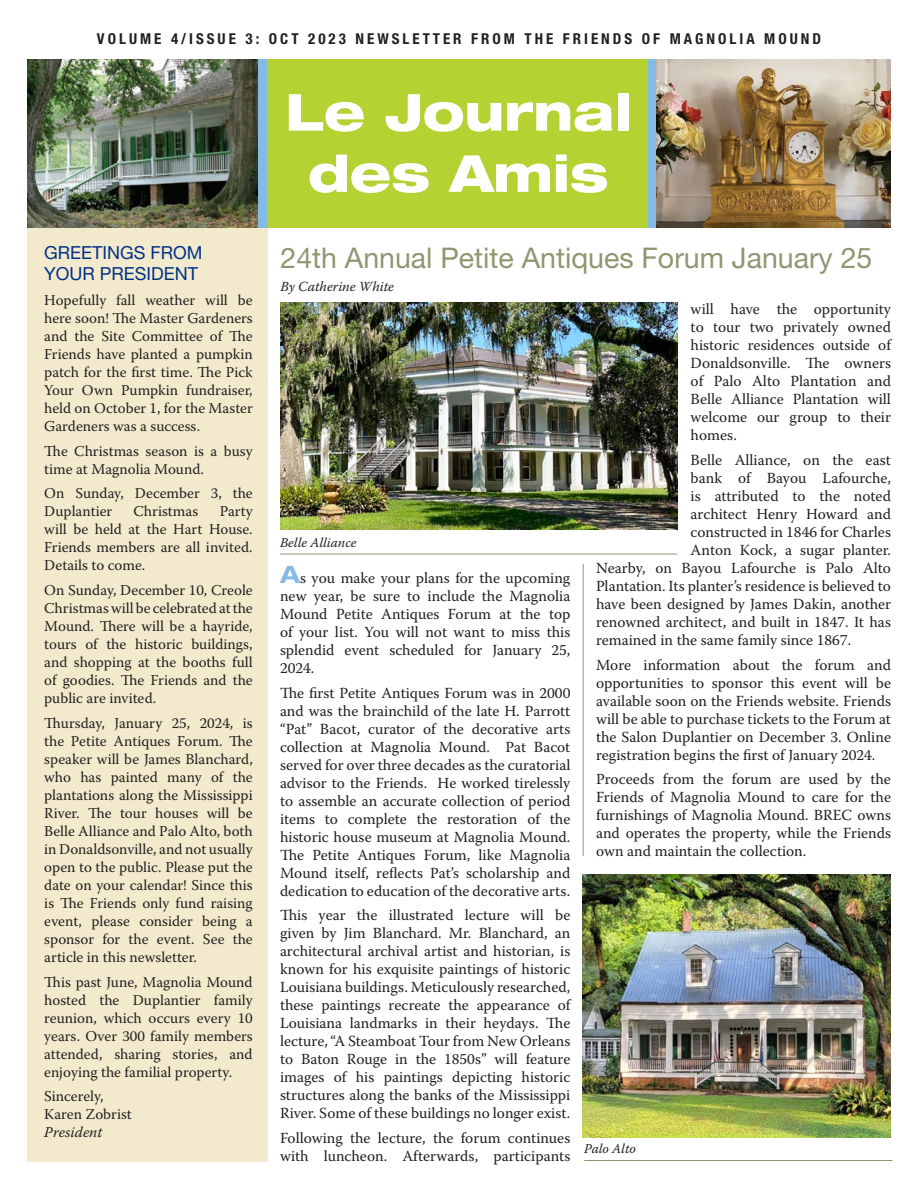
<style>
.page{position:relative;width:918px;height:1188px;background:#fff}
.page>*{position:absolute;margin:0;border:0;box-sizing:border-box;transform-origin:0 0}
.t1{font:800 expanded 51px "Helvetica Neue LT Std";color:#fff}
.Helneu_large_green_heads{font:28.5px "Helvetica Neue LT Std";color:#8c9870}
.helneu_small_blue_heads{font:18px/21.6px "Helvetica Neue LT Std";color:#003186}
.warnockpro_10_25_pt_body{font:15.3px/18px "Warnock Pro";color:#231f20;text-align:justify}
.warnockpro_10_25_pt_body-2{font:15px/18px "Warnock Pro";color:#231f20;text-align:justify}
.t2{font:700 condensed 15px "Helvetica Neue LT Std";letter-spacing:.2em;color:#231f20}
.warnockpro_10_25_pt_body-3{font:italic 15px "Warnock Pro";color:#231f20}
.donor_names{font:italic 13.8px "Warnock Pro";color:#231f20}
.warnockpro_italic_captions{font:italic 13.5px "Warnock Pro";color:#231f20}
.s1{font-family:"Helvetica Neue LT Std";font-weight:700;font-stretch:expanded;font-size:24px;color:#85bae4}
</style>
<div class="page">
<div style="left:27px;top:215px;width:240px;height:947px;background:#f3eacd"></div>
<div style="left:27px;top:59px;width:864px;height:169px;background:#85bae4"></div>
<div style="left:267px;top:59px;width:380px;height:169px;background:#b4d333"></div>
<img style="left:657px;top:59px;width:233px;height:169px">
<img style="left:27px;top:59px;width:231px;height:169px">
<hr style="left:583px;top:564px;width:1px;height:292px;background:#8c9870">
<img style="left:280px;top:303px;width:397px;height:226px">
<img style="left:583px;top:874px;width:308px;height:263px">
<hr style="left:280px;top:554px;width:397px;height:1px;background:#8c9870">
<hr style="left:584px;top:1160px;width:309px;height:1px;background:#8c9870">
<p class="t2" style="left:97px;top:30px;width:726px">VOLUME 4/ISSUE 3: OCT 2023 NEWSLETTER FROM THE FRIENDS OF MAGNOLIA MOUND</p>
<p class="helneu_small_blue_heads" style="left:44px;top:241px;width:160px">GREETINGS FROM<br>YOUR PRESIDENT</p>
<p class="warnockpro_10_25_pt_body-2" style="left:44px;top:291px;width:210px">Hopefully fall weather will be here soon! The Master Gardeners and the Site Committee of The Friends have planted a pumpkin patch for the first time. The Pick Your Own Pumpkin fundraiser, held on October 1, for the Master Gardeners was a success.</p>
<p class="warnockpro_10_25_pt_body-2" style="left:44px;top:442px;width:210px">The Christmas season is a busy time at Magnolia Mound.</p>
<p class="warnockpro_10_25_pt_body-2" style="left:44px;top:484px;width:210px">On Sunday, December 3, the<br>Duplantier</p>
<p class="warnockpro_10_25_pt_body-2" style="left:134px;top:502px;width:66px">Christmas</p>
<p class="warnockpro_10_25_pt_body-2" style="left:44px;top:502px;width:210px;text-indent:175px">Party will be held at the Hart House.<br>Friends members are all invited.<br>Details to come.</p>
<p class="warnockpro_10_25_pt_body-2" style="left:44px;top:581px;width:210px">On Sunday, December 10, Creole Christmas will be celebrated at the Mound. There will be a hayride, tours of the historic buildings, and shopping at the booths full of goodies. The Friends and the public are invited.</p>
<p class="warnockpro_10_25_pt_body-2" style="left:44px;top:714px;width:210px">Thursday, January 25, 2024, is the Petite Antiques Forum. The speaker will be James Blanchard, who has painted many of the plantations along the Mississippi River. The tour houses will be Belle Alliance and Palo Alto, both in Donaldsonville, and not usually open to the public. Please put the date on your calendar! Since this is The Friends only fund raising event, please consider being a sponsor for the event. See the article in this newsletter.</p>
<p class="warnockpro_10_25_pt_body-2" style="left:44px;top:973px;width:210px">This past June, Magnolia Mound hosted the Duplantier family reunion, which occurs every 10 years. Over 300 family members attended, sharing stories, and enjoying the familial property.</p>
<p class="warnockpro_10_25_pt_body-2" style="left:44px;top:1087px;width:61px">Sincerely,</p>
<p class="warnockpro_10_25_pt_body-2" style="left:44px;top:1105px;width:89px">Karen Zobrist</p>
<p class="warnockpro_10_25_pt_body-3" style="left:44px;top:1124px;width:60px">President</p>
<p class="t1" style="left:285px;top:80px;width:348px">Le Journal</p>
<p class="t1" style="left:308px;top:141px;width:302px">des Amis</p>
<p class="Helneu_large_green_heads" style="left:280px;top:241px;width:593px">24th Annual Petite Antiques Forum January 25</p>
<p class="donor_names" style="left:280px;top:278px;width:115px">By Catherine White</p>
<p class="warnockpro_10_25_pt_body" style="left:691px;top:300px;width:202px">will have the opportunity to tour two privately owned historic residences outside of Donaldsonville. The owners of Palo Alto Plantation and Belle Alliance Plantation will welcome our group to their homes.</p>
<p class="warnockpro_10_25_pt_body" style="left:691px;top:451px;width:202px">Belle Alliance, on the east</p>
<p class="warnockpro_10_25_pt_body" style="left:691px;top:469px;width:202px">bank of Bayou Lafourche,</p>
<p class="warnockpro_10_25_pt_body" style="left:691px;top:487px;width:202px">is attributed to the noted</p>
<p class="warnockpro_10_25_pt_body" style="left:691px;top:505px;width:202px">architect Henry Howard and</p>
<p class="warnockpro_10_25_pt_body" style="left:691px;top:523px;width:202px">constructed in 1846 for Charles</p>
<p class="warnockpro_10_25_pt_body" style="left:691px;top:541px;width:202px">Anton Kock, a sugar planter.</p>
<p class="warnockpro_10_25_pt_body" style="left:596px;top:559px;width:296px">Nearby, on Bayou Lafourche is Palo Alto</p>
<p class="warnockpro_10_25_pt_body" style="left:596px;top:577px;width:296px">Plantation. Its planter’s residence is believed to</p>
<p class="warnockpro_10_25_pt_body" style="left:596px;top:595px;width:296px">have been designed by James Dakin, another</p>
<p class="warnockpro_10_25_pt_body" style="left:596px;top:613px;width:296px">renowned architect, and built in 1847. It has</p>
<p class="warnockpro_10_25_pt_body" style="left:596px;top:631px;width:257px">remained in the same family since 1867.</p>
<p class="warnockpro_10_25_pt_body" style="left:596px;top:655px;width:296px">More information about the forum and opportunities to sponsor this event will be available soon on the Friends website. Friends will be able to purchase tickets to the Forum at the Salon Duplantier on December 3. Online registration begins the first of January 2024.</p>
<p class="warnockpro_10_25_pt_body" style="left:596px;top:770px;width:296px">Proceeds from the forum are used by the Friends of Magnolia Mound to care for the furnishings of Magnolia Mound. BREC owns and operates the property, while the Friends own and maintain the collection.</p>
<p class="warnockpro_italic_captions" style="left:280px;top:534px;width:78px">Belle Alliance</p>
<p class="warnockpro_10_25_pt_body" style="left:280px;top:568px;width:292px"><span class="s1">A</span>s you make your plans for the upcoming new year, be sure to include the Magnolia Mound Petite Antiques Forum at the top of your list. You will not want to miss this splendid event scheduled for January 25, 2024.</p>
<p class="warnockpro_10_25_pt_body" style="left:280px;top:683px;width:292px">The first Petite Antiques Forum was in 2000 and was the brainchild of the late H. Parrott “Pat” Bacot, curator of the decorative arts collection at Magnolia Mound. Pat Bacot served for over three decades as the curatorial advisor to the Friends. He worked tirelessly to assemble an accurate collection of period items to complete the restoration of the historic house museum at Magnolia Mound.<br>The Petite Antiques Forum, like Magnolia Mound itself, reflects Pat’s scholarship and dedication to education of the decorative arts.</p>
<p class="warnockpro_10_25_pt_body" style="left:280px;top:906px;width:292px">This year the illustrated lecture will be given by Jim Blanchard. Mr. Blanchard, an architectural archival artist and historian, is known for his exquisite paintings of historic Louisiana buildings. Meticulously researched, these paintings recreate the appearance of Louisiana landmarks in their heydays. The lecture, “A Steamboat Tour from New Orleans to Baton Rouge in the 1850s” will feature images of his paintings depicting historic structures along the banks of the Mississippi River. Some of these buildings no longer exist.</p>
<p class="warnockpro_10_25_pt_body" style="left:280px;top:1129px;width:292px">Following the lecture, the forum continues with luncheon. Afterwards, participants</p>
<p class="warnockpro_italic_captions" style="left:584px;top:1141px;width:53px">Palo Alto</p>
</div>
